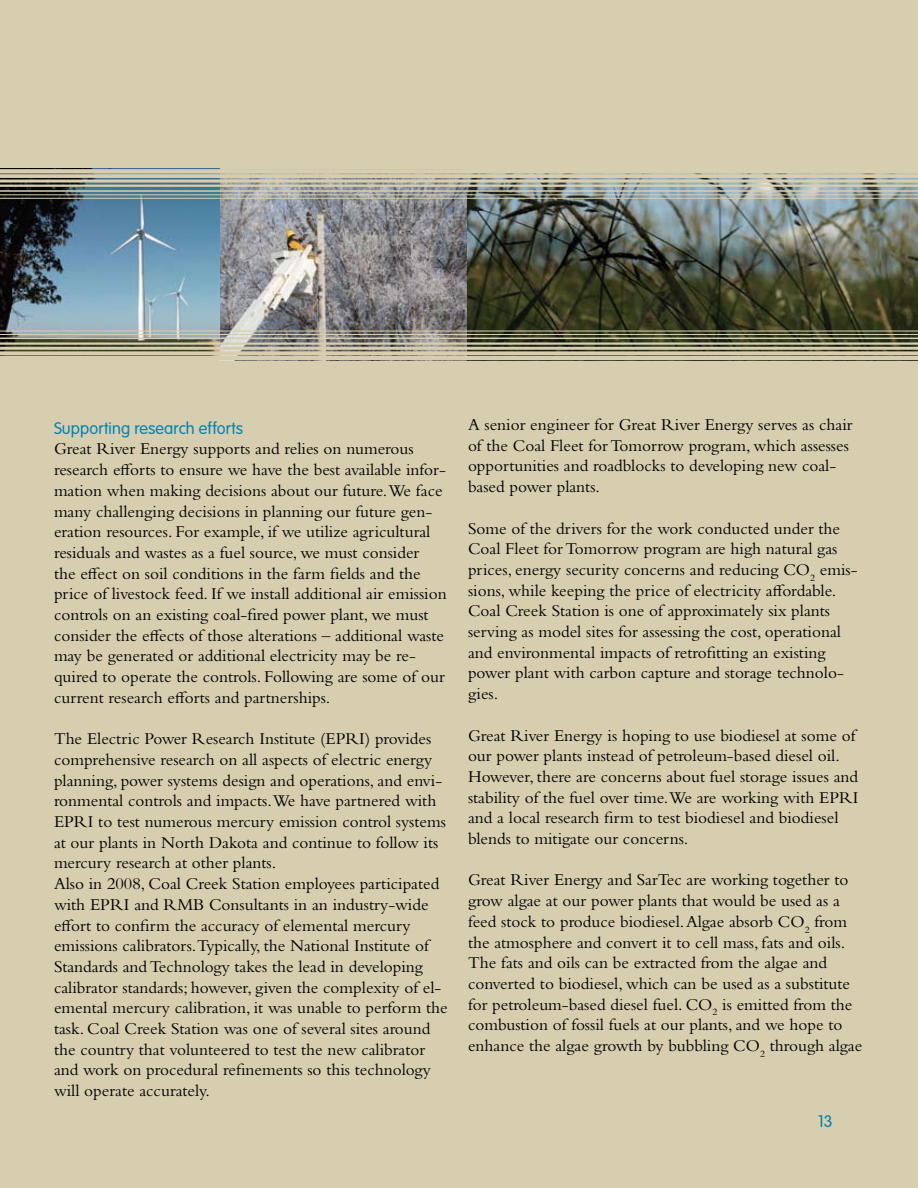
<style>
.page{position:relative;width:918px;height:1188px;background:#d7ceaf}
.page>*{position:absolute;margin:0;border:0;box-sizing:border-box;transform-origin:0 0}
.t1{font:17.25px/20.7px "Bembo Std";color:#000}
.t2{font:300 16.5px "VAG Rounded Std";letter-spacing:.01em;color:#0084b5}
.t3{font:300 16.5px "VAG Rounded Std";color:#007eae}
</style>
<div class="page">
<img style="left:466px;top:178px;width:452px;height:178px">
<img style="left:0;top:168px;width:466px;height:188px">
<svg style="left:0;top:174px;width:918px;height:4px"></svg>
<div style="left:0;top:169px;width:918px;height:5px;background:#d7ceaf"></div>
<hr style="left:0;top:185px;width:918px;height:2px;background:#d7ceaf">
<hr style="left:0;top:180px;width:918px;height:3px;background:#d7ceaf">
<hr style="left:0;top:194px;width:918px;height:1px;background:#d7ceaf">
<hr style="left:0;top:190px;width:918px;height:2px;background:#d7ceaf">
<hr style="left:0;top:198px;width:918px;height:1px;background:#d7ceaf">
<svg style="left:0;top:351px;width:918px;height:4px"></svg>
<hr style="left:0;top:342px;width:918px;height:3px;background:#d7ceaf">
<hr style="left:0;top:347px;width:918px;height:3px;background:#d7ceaf">
<hr style="left:0;top:334px;width:918px;height:1px;background:#d7ceaf">
<hr style="left:0;top:338px;width:918px;height:1px;background:#d7ceaf">
<hr style="left:0;top:331px;width:918px;height:1px;background:#d7ceaf">
<p class="t2" style="left:54px;top:419px;width:191px">Supporting research efforts</p>
<p class="t1" style="left:54px;top:438px;width:394px">Great River Energy supports and relies on numerous research efforts to ensure we have the best available infor&shy;mation when making decisions about our future.We face many challenging decisions in planning our future gen&shy;eration resources. For example, if we utilize agricultural residuals and wastes as a fuel source, we must consider<br>the effect on soil conditions in the farm fields and the price of livestock feed. If we install additional air emission controls on an existing coal-fired power plant, we must consider the effects of those alterations – additional waste may be generated or additional electricity may be re&shy;quired to operate the controls. Following are some of our current research efforts and partnerships.</p>
<p class="t1" style="left:54px;top:728px;width:395px">The Electric Power Research Institute (EPRI) provides comprehensive research on all aspects of electric energy planning, power systems design and operations, and envi&shy;ronmental controls and impacts.We have partnered with EPRI to test numerous mercury emission control systems at our plants in North Dakota and continue to follow its mercury research at other plants.<br>Also in 2008, Coal Creek Station employees participated with EPRI and RMB Consultants in an industry-wide effort to confirm the accuracy of elemental mercury emissions calibrators.Typically, the National Institute of Standards and Technology takes the lead in developing calibrator standards; however, given the complexity of el&shy;emental mercury calibration, it was unable to perform the task. Coal Creek Station was one of several sites around the country that volunteered to test the new calibrator and work on procedural refinements so this technology will operate accurately.</p>
<p class="t1" style="left:468px;top:414px;width:386px">A senior engineer for Great River Energy serves as chair of the Coal Fleet for Tomorrow program, which assesses opportunities and roadblocks to developing new coal&shy;based power plants.</p>
<p class="t1" style="left:468px;top:518px;width:391px">Some of the drivers for the work conducted under the Coal Fleet for Tomorrow program are high natural gas prices, energy security concerns and reducing CO<sub>2</sub> emis&shy;sions, while keeping the price of electricity affordable.<br>Coal Creek Station is one of approximately six plants serving as model sites for assessing the cost, operational and environmental impacts of retrofitting an existing power plant with carbon capture and storage technolo&shy;gies.</p>
<p class="t1" style="left:468px;top:725px;width:392px">Great River Energy is hoping to use biodiesel at some of our power plants instead of petroleum-based diesel oil.<br>However, there are concerns about fuel storage issues and stability of the fuel over time.We are working with EPRI and a local research firm to test biodiesel and biodiesel blends to mitigate our concerns.</p>
<p class="t1" style="left:468px;top:869px;width:396px">Great River Energy and SarTec are working together to grow algae at our power plants that would be used as a feed stock to produce biodiesel. Algae absorb CO<sub>2</sub> from the atmosphere and convert it to cell mass, fats and oils.<br>The fats and oils can be extracted from the algae and converted to biodiesel, which can be used as a substitute for petroleum-based diesel fuel. CO<sub>2</sub> is emitted from the combustion of fossil fuels at our plants, and we hope to enhance the algae growth by bubbling CO<sub>2</sub> through algae</p>
<p class="t3" style="left:818px;top:1112px;width:16px">13</p>
</div>
